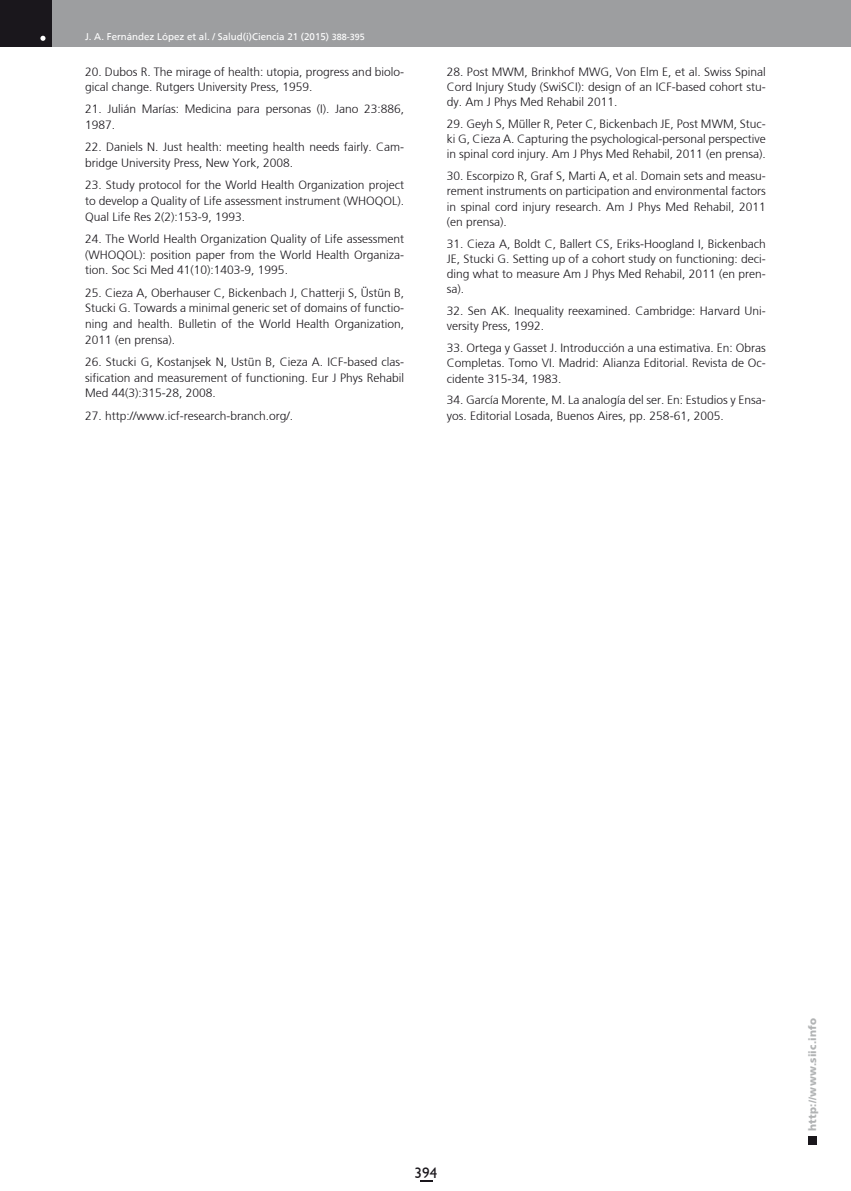
<style>
.page{position:relative;width:851px;height:1191px;background:#fff}
.page>*{position:absolute;margin:0;border:0;box-sizing:border-box;transform-origin:0 0}
.t1{font:15px "Humanist 521 BT";color:#1a171c}
.t2{font:300 12px/15.3px "Frutiger";color:#1a171c;text-align:justify}
.t3{font:900 10.5px "Frutiger";letter-spacing:.015em;color:#b1b3b4}
.t4{font:9.75px "Frutiger";color:#fff}
.s1{font-size:9px}
</style>
<div class="page">
<div style="left:808px;top:1135px;width:8px;height:9px;background:#1a171c"></div>
<div style="left:0;top:0;width:850px;height:47px;background:#9d9ea0"></div>
<div style="left:0;top:0;width:51px;height:47px;background:#1a171c"></div>
<svg style="left:40px;top:36px;width:5px;height:5px"></svg>
<svg style="left:420px;top:1180px;width:12px;height:1px"></svg>
<p class="t4" style="left:85px;top:31px;width:281px">J. A. Fernández López et al. / Salud(i)Ciencia 21 (2015) <span class="s1">388-395</span></p>
<p class="t2" style="left:85px;top:64px;width:320px;line-height:15.8px">20. Dubos R. The mirage of health: utopia, progress and biolo&shy;gical change. Rutgers University Press, 1959.</p>
<p class="t2" style="left:85px;top:101px;width:320px;line-height:15.8px">21. Julián Marías: Medicina para personas (I). Jano 23:886,<br>1987.</p>
<p class="t2" style="left:85px;top:139px;width:320px;line-height:15.8px">22. Daniels N. Just health: meeting health needs fairly. Cam&shy;bridge University Press, New York, 2008.</p>
<p class="t2" style="left:85px;top:177px;width:320px;line-height:15.8px">23. Study protocol for the World Health Organization project to develop a Quality of Life assessment instrument (WHOQOL).<br>Qual Life Res 2(2):153-9, 1993.</p>
<p class="t2" style="left:85px;top:231px;width:320px;line-height:15.8px">24. The World Health Organization Quality of Life assessment (WHOQOL): position paper from the World Health Organiza&shy;tion. Soc Sci Med 41(10):1403-9, 1995.</p>
<p class="t2" style="left:85px;top:284px;width:320px;line-height:15.8px">25. Cieza A, Oberhauser C, Bickenbach J, Chatterji S, Üstün B, Stucki G. Towards a minimal generic set of domains of functio&shy;ning and health. Bulletin of the World Health Organization, 2011 (en prensa).</p>
<p class="t2" style="left:85px;top:354px;width:320px;line-height:15.8px">26. Stucki G, Kostanjsek N, Ustün B, Cieza A. ICF-based clas&shy;sification and measurement of functioning. Eur J Phys Rehabil Med 44(3):315-28, 2008.</p>
<p class="t2" style="left:85px;top:408px;width:210px">27. http://www.icf-research-branch.org/.</p>
<p class="t2" style="left:446px;top:64px;width:320px">28. Post MWM, Brinkhof MWG, Von Elm E, et al. Swiss Spinal Cord Injury Study (SwiSCI): design of an ICF-based cohort stu&shy;dy. Am J Phys Med Rehabil 2011.</p>
<p class="t2" style="left:446px;top:116px;width:320px">29. Geyh S, Müller R, Peter C, Bickenbach JE, Post MWM, Stuc&shy;ki G, Cieza A. Capturing the psychological-personal perspective in spinal cord injury. Am J Phys Med Rehabil, 2011 (en prensa).</p>
<p class="t2" style="left:446px;top:168px;width:320px">30. Escorpizo R, Graf S, Marti A, et al. Domain sets and measu&shy;rement instruments on participation and environmental factors in spinal cord injury research. Am J Phys Med Rehabil, 2011 (en prensa).</p>
<p class="t2" style="left:446px;top:236px;width:320px">31. Cieza A, Boldt C, Ballert CS, Eriks-Hoogland I, Bickenbach JE, Stucki G. Setting up of a cohort study on functioning: deci&shy;ding what to measure Am J Phys Med Rehabil, 2011 (en pren&shy;sa).</p>
<p class="t2" style="left:446px;top:303px;width:320px">32. Sen AK. Inequality reexamined. Cambridge: Harvard Uni&shy;versity Press, 1992.</p>
<p class="t2" style="left:446px;top:340px;width:320px">33. Ortega y Gasset J. Introducción a una estimativa. En: Obras Completas. Tomo VI. Madrid: Alianza Editorial. Revista de Oc&shy;cidente 315-34, 1983.</p>
<p class="t2" style="left:446px;top:392px;width:320px">34. García Morente, M. La analogía del ser. En: Estudios y Ensa&shy;yos. Editorial Losada, Buenos Aires, pp. 258-61, 2005.</p>
<p class="t1" style="left:414px;top:1163px;width:24px">394</p>
<p class="t3" style="left:806px;top:1130px;width:114px;rotate:-90deg">http://www.siic.info</p>
</div>
